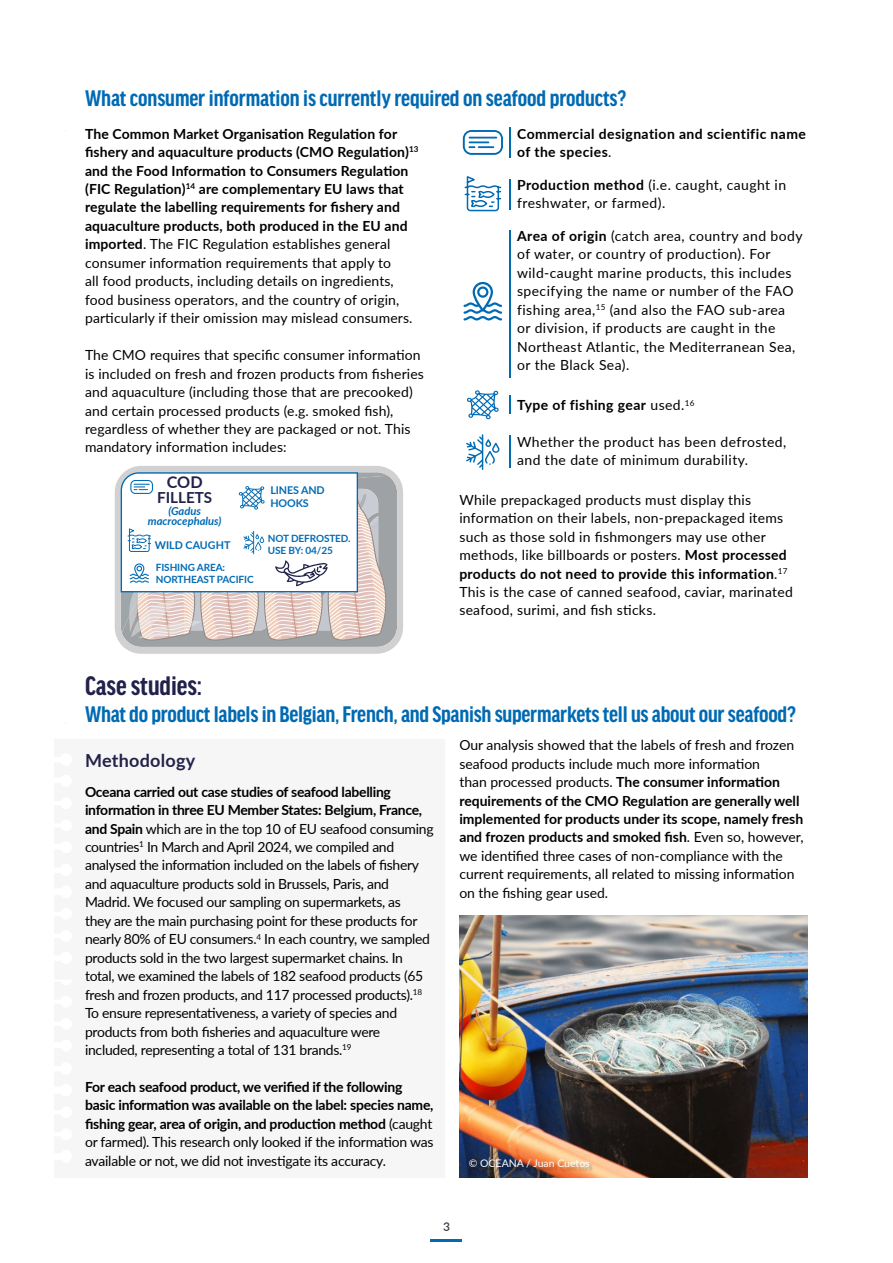
<style>
.page{position:relative;width:893px;height:1263px;background:#fff}
.page>*{position:absolute;margin:0;border:0;box-sizing:border-box;transform-origin:0 0}
.t1{font:700 condensed 28.5px "Good Headline Pro";letter-spacing:-.005em;color:#22214a}
.t2{font:700 condensed 24px "Good Headline Pro";letter-spacing:-.01em;color:#006ab3}
.t3{font:700 18px "Lato";letter-spacing:.015em;color:#22214a}
.t4{font:700 16.2px "Lato";color:#22214a}
.t5{font:700 15.3px "Lato";color:#22214a}
.t6{font:13.95px/18.5px "Lato";letter-spacing:-.02em;color:#000}
.t7{font:13.95px/18.5px "Lato";color:#000}
.t8{font:700 13.95px/18.5px "Lato";letter-spacing:.01em;color:#000}
.t9{font:13.95px/18.5px "Lato";letter-spacing:.03em;color:#000}
.t10{font:13.95px/18.5px "Lato";letter-spacing:.02em;color:#000}
.t11{font:700 13.95px/18.5px "Lato";letter-spacing:-.015em;color:#000}
.t12{font:700 13.95px/18.5px "Lato";letter-spacing:.03em;color:#000}
.t13{font:600 12px "Lato";color:#343c46}
.t14{font:italic 700 11.1px/10.1px "Lato";color:#016bb4;text-align:center}
.t15{font:700 10.8px/12.9px "Lato";letter-spacing:-.01em;color:#016bb4}
.t16{font:10.5px "Lato";color:#fff}
.t17{font:700 10.05px/12px "Lato";letter-spacing:-.01em;color:#016bb4}
.s1{font-weight:400}
.s2{font-weight:700}
</style>
<div class="page">
<hr style="left:431px;top:1240px;width:31px;height:2px;background:#006ab3">
<svg style="left:464px;top:176px;width:38px;height:36px"></svg>
<svg style="left:463px;top:282px;width:39px;height:38px"></svg>
<svg style="left:466px;top:434px;width:33px;height:36px"></svg>
<img style="left:459px;top:916px;width:349px;height:262px">
<div style="left:471px;top:1161px;width:123px;height:11px;background:#000;opacity:.3"></div>
<svg style="left:463px;top:130px;width:40px;height:25px"></svg>
<hr style="left:509px;top:127px;width:2px;height:31px;background:#006ab3">
<hr style="left:509px;top:179px;width:2px;height:30px;background:#006ab3">
<hr style="left:509px;top:230px;width:2px;height:148px;background:#006ab3">
<svg style="left:509px;top:395px;width:2px;height:19px"></svg>
<hr style="left:509px;top:435px;width:2px;height:33px;background:#006ab3">
<svg style="left:467px;top:390px;width:32px;height:29px"></svg>
<svg style="left:115px;top:466px;width:288px;height:188px;background:#cacbcc"></svg>
<svg style="left:121px;top:472px;width:267px;height:175px"></svg>
<h2 class="t2" style="left:85px;top:87px;width:543px">What consumer information is currently required on seafood products?</h2>
<p class="t8" style="left:85px;top:124px;width:335px">The Common Market Organisation Regulation for fishery and aquaculture products (CMO Regulation)<sup>13 </sup>and the Food Information to Consumers Regulation (FIC Regulation)<sup>14</sup> are complementary EU laws that regulate the labelling requirements for fishery and aquaculture products, both produced in the EU and imported<span class="s1">. The FIC Regulation establishes general consumer information requirements that apply to<br>all food products, including details on ingredients, food business operators, and the country of origin, particularly if their omission may mislead consumers.</span></p>
<p class="t7" style="left:85px;top:345px;width:340px">The CMO requires that specific consumer information is included on fresh and frozen products from fisheries and aquaculture (including those that are precooked) and certain processed products (e.g. smoked fish), regardless of whether they are packaged or not. This mandatory information includes:</p>
<p class="t4" style="left:167px;top:470px;width:37px">COD</p>
<p class="t5" style="left:157px;top:486px;width:57px">FILLETS</p>
<p class="t15" style="left:270px;top:483px;width:56px">LINES AND<br>HOOKS</p>
<p class="t17" style="left:268px;top:531px;width:84px">NOT DEFROSTED.<br>USE BY: 04/25</p>
<p class="t17" style="left:156px;top:561px;width:99px">FISHING AREA:<br>NORTHEAST PACIFIC</p>
<p class="t14" style="left:148px;top:506px;width:75px">(Gadus macrocephalus)</p>
<p class="t15" style="left:155px;top:538px;width:77px">WILD CAUGHT</p>
<h1 class="t1" style="left:85px;top:673px;width:119px">Case studies:</h1>
<p class="t12" style="left:517px;top:124px;width:290px">Commercial designation and scientific name of the species<span class="s1">.</span></p>
<p class="t9" style="left:517px;top:175px;width:270px"><span class="s2">Production method</span> (i.e. caught, caught in freshwater, or farmed).</p>
<p class="t9" style="left:517px;top:226px;width:287px"><span class="s2">Area of origin</span> (catch area, country and body of water, or country of production). For wild-caught marine products, this includes specifying the name or number of the FAO fishing area,<sup>15</sup> (and also the FAO sub-area<br>or division, if products are caught in the Northeast Atlantic, the Mediterranean Sea, or the Black Sea).</p>
<p class="t12" style="left:517px;top:395px;width:179px">Type of fishing gear <span class="s1">used.</span><sup>16</sup></p>
<p class="t9" style="left:517px;top:432px;width:271px">Whether the product has been defrosted, and the date of minimum durability.</p>
<p class="t10" style="left:459px;top:490px;width:335px">While prepackaged products must display this information on their labels, non-prepackaged items such as those sold in fishmongers may use other methods, like billboards or posters. <span class="s2">Most processed products do not need to provide this information</span>.<sup>17<br></sup>This is the case of canned seafood, caviar, marinated seafood, surimi, and fish sticks.</p>
<h2 class="t2" style="left:85px;top:703px;width:712px">What do product labels in Belgian, French, and Spanish supermarkets tell us about our seafood?</h2>
<p class="t3" style="left:85px;top:747px;width:112px">Methodology</p>
<p class="t6" style="left:85px;top:782px;width:350px"><span class="s2">Oceana carried out case studies of seafood labelling information in three EU Member States: Belgium, France, and Spain</span> which are in the top 10 of EU seafood consuming countries<sup>1</sup> In March and April 2024, we compiled and analysed the information included on the labels of fishery and aquaculture products sold in Brussels, Paris, and Madrid. We focused our sampling on supermarkets, as<br>they are the main purchasing point for these products for nearly 80% of EU consumers.<sup>4</sup> In each country, we sampled products sold in the two largest supermarket chains. In total, we examined the labels of 182 seafood products (65 fresh and frozen products, and 117 processed products).<sup>18<br></sup>To ensure representativeness, a variety of species and products from both fisheries and aquaculture were included, representing a total of 131 brands.<sup>19</sup></p>
<p class="t11" style="left:85px;top:1077px;width:350px">For each seafood product, we verified if the following basic information was available on the label: species name, fishing gear, area of origin, and production method <span class="s1">(caught or farmed). This research only looked if the information was available or not, we did not investigate its accuracy.</span></p>
<p class="t7" style="left:459px;top:735px;width:346px">Our analysis showed that the labels of fresh and frozen seafood products include much more information<br>than processed products. <span class="s2">The consumer information requirements of the CMO Regulation are generally well implemented for products under its scope, namely fresh and frozen products and smoked fish</span>. Even so, however, we identified three cases of non-compliance with the current requirements, all related to missing information on the fishing gear used.</p>
<p class="t16" style="left:469px;top:1155px;width:123px">© OCEANA / Juan Cuetos</p>
<p class="t13" style="left:443px;top:1218px;width:8px">3</p>
</div>
